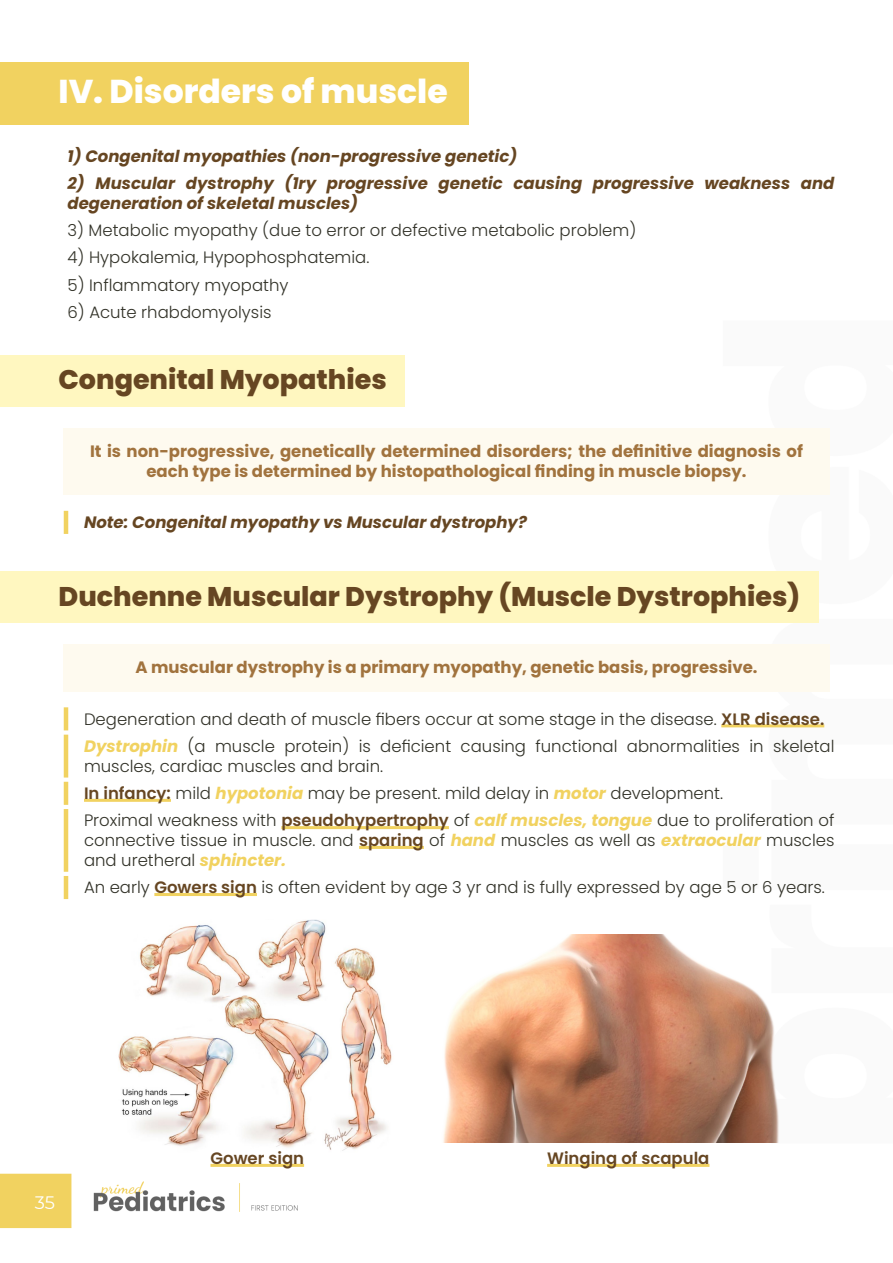
<style>
.page{position:relative;width:893px;height:1263px;background:#fff}
.page>*{position:absolute;margin:0;border:0;box-sizing:border-box;transform-origin:0 0}
.Major_Subtitle{font:800 33px "Poppins";color:#fff}
.Minor_Subtitle{font:800 27px "Poppins";color:#664622}
.t1{font:18px "Montserrat";color:#fff}
.Line_small{font:300 16.5px/19.8px "Poppins";color:#323228}
.NB{font:700 16.5px/19.8px "Poppins";color:#a1733e;text-align:center}
.Basic_-_Bulleted{font:italic 700 16.5px/19.8px "Poppins";color:#664622}
.Basic_-_Bulleted-2{font:300 16.5px "Poppins";color:#323228}
.Line_small-2{font:italic 700 16.5px "Poppins";color:#664622}
.t2{font:600 16.5px "Poppins";color:#664622}
.s1{font-weight:600;color:#664622}
.s2{font-weight:700;font-style:italic;color:#f1d260}
</style>
<div class="page">
<img style="left:0;top:406px;width:830px;height:823px">
<div style="left:0;top:62px;width:469px;height:63px;background:#f1d260"></div>
<div style="left:0;top:355px;width:405px;height:51px;background:#fff7c0"></div>
<div style="left:63px;top:428px;width:767px;height:67px;background:#fefaef"></div>
<hr style="left:64px;top:511px;width:4px;height:23px;background:#f1d260">
<div style="left:0;top:571px;width:818px;height:51px;background:#fff7c0"></div>
<div style="left:63px;top:644px;width:767px;height:47px;background:#fefaef"></div>
<hr style="left:64px;top:707px;width:4px;height:23px;background:#f1d260">
<hr style="left:721px;top:724px;width:103px;height:3px;background:#f1d260">
<hr style="left:64px;top:735px;width:4px;height:42px;background:#f1d260">
<hr style="left:64px;top:782px;width:4px;height:23px;background:#f1d260">
<hr style="left:84px;top:799px;width:87px;height:3px;background:#f1d260">
<hr style="left:64px;top:809px;width:4px;height:63px;background:#f1d260">
<hr style="left:281px;top:826px;width:168px;height:3px;background:#f1d260">
<hr style="left:359px;top:846px;width:65px;height:3px;background:#f1d260">
<hr style="left:64px;top:876px;width:4px;height:23px;background:#f1d260">
<hr style="left:154px;top:893px;width:103px;height:3px;background:#f1d260">
<img style="left:115px;top:919px;width:288px;height:233px">
<img style="left:419px;top:935px;width:369px;height:208px">
<hr style="left:211px;top:1164px;width:93px;height:3px;background:#f1d260">
<hr style="left:547px;top:1164px;width:162px;height:3px;background:#f1d260">
<p class="Major_Subtitle" style="left:58px;top:72px;width:391px">IV. Disorders of muscle</p>
<p class="Basic_-_Bulleted" style="left:68px;top:146px;width:451px">1) Congenital myopathies (non-progressive genetic)</p>
<p class="Basic_-_Bulleted" style="left:68px;top:173px;width:768px">2) Muscular dystrophy (1ry progressive genetic causing progressive weakness and degeneration of skeletal muscles)</p>
<p class="Basic_-_Bulleted-2" style="left:68px;top:221px;width:570px">3) Metabolic myopathy (due to error or defective metabolic problem)</p>
<p class="Basic_-_Bulleted-2" style="left:68px;top:248px;width:303px">4) Hypokalemia, Hypophosphatemia.</p>
<p class="Basic_-_Bulleted-2" style="left:68px;top:275px;width:222px">5) Inflammatory myopathy</p>
<p class="Basic_-_Bulleted-2" style="left:68px;top:302px;width:206px">6) Acute rhabdomyolysis</p>
<p class="Minor_Subtitle" style="left:58px;top:364px;width:330px">Congenital Myopathies</p>
<p class="NB" style="left:90px;top:441px;width:714px">It is non-progressive, genetically determined disorders; the definitive diagnosis of each type is determined by histopathological finding in muscle biopsy.</p>
<p class="Line_small-2" style="left:84px;top:513px;width:444px">Note: Congenital myopathy vs Muscular dystrophy?</p>
<p class="Minor_Subtitle" style="left:58px;top:580px;width:743px">Duchenne Muscular Dystrophy (Muscle Dystrophies)</p>
<p class="NB" style="left:135px;top:658px;width:624px">A muscular dystrophy is a primary myopathy, genetic basis, progressive.</p>
<p class="Line_small" style="left:84px;top:709px;width:742px">Degeneration and death of muscle fibers occur at some stage in the disease. <span class="s1">XLR disease.</span></p>
<p class="Line_small" style="left:84px;top:736px;width:752px"><span class="s2">Dystrophin</span> (a muscle protein) is deficient causing functional abnormalities in skeletal muscles, cardiac muscles and brain.</p>
<p class="Line_small" style="left:84px;top:783px;width:641px"><span class="s1">In infancy:</span> mild <span class="s2">hypotonia</span> may be present. mild delay in <span class="s2">motor</span> development.</p>
<p class="Line_small" style="left:84px;top:811px;width:752px;text-align:justify">Proximal weakness with <span class="s1">pseudohypertrophy</span> of <span class="s2">calf muscles, tongue</span> due to proliferation of connective tissue in muscle. and <span class="s1">sparing</span> of <span class="s2">hand</span> muscles as well as <span class="s2">extraocular</span> muscles and uretheral <span class="s2">sphincter.</span></p>
<p class="Line_small" style="left:84px;top:878px;width:742px">An early <span class="s1">Gowers sign</span> is often evident by age 3 yr and is fully expressed by age 5 or 6 years.</p>
<p class="t1" style="left:35px;top:1190px;width:22px">35</p>
<p class="t2" style="left:211px;top:1149px;width:95px">Gower sign</p>
<p class="t2" style="left:547px;top:1149px;width:164px">Winging of scapula</p>
</div>
